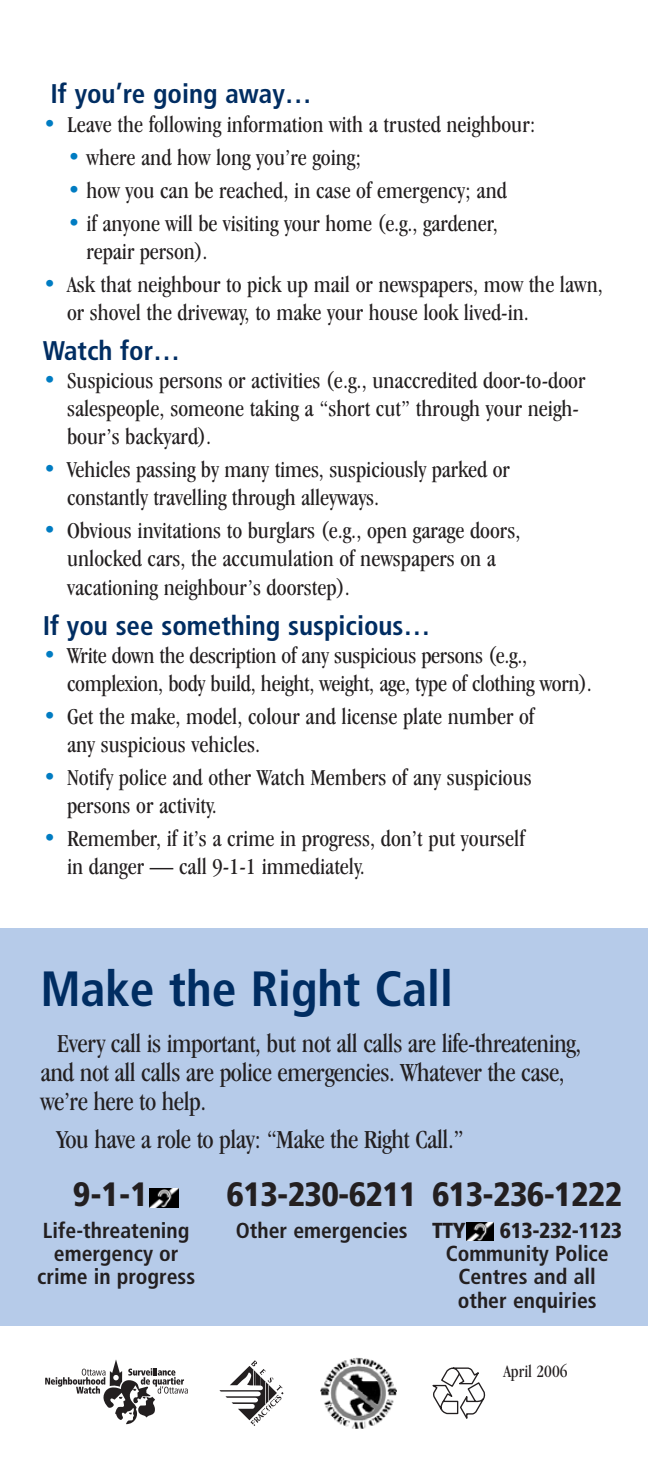
<style>
.page{position:relative;width:648px;height:1458px;background:#fff}
.page>*{position:absolute;margin:0;border:0;box-sizing:border-box;transform-origin:0 0}
.t1{font:700 condensed 49.5px "Frutiger";color:#002d62}
.t2{font:900 condensed 33.75px "Frutiger";letter-spacing:-.02em;color:#231f20}
.t3{font:condensed 27px/29.2px "Garamond IT Cby BT";letter-spacing:-.015em;color:#231f20}
.t4{font:700 condensed 27px "Frutiger";color:#002d62}
.t5{font:condensed 23.62px/28.1px "Garamond IT Cby BT";color:#231f20}
.t6{font:700 condensed 21.6px/23.2px "Frutiger";color:#231f20;text-align:center}
.t7{font:900 condensed 21.6px "Frutiger";letter-spacing:-.02em;color:#231f20}
.t8{font:condensed 18px "Garamond IT Cby BT";color:#231f20}
.s1{color:#007cc2}
</style>
<div class="page">
<div style="left:0;top:929px;width:648px;height:397px;background:#b6cbe9"></div>
<hr style="left:0;top:296px;width:1px;height:1162px;background:#fff">
<svg style="left:432px;top:1367px;width:54px;height:52px"></svg>
<img style="left:467px;top:1223px;width:27px;height:18px">
<img style="left:320px;top:1357px;width:76px;height:72px">
<svg style="left:219px;top:1360px;width:65px;height:66px"></svg>
<svg style="left:45px;top:1359px;width:143px;height:65px"></svg>
<img style="left:149px;top:1189px;width:29px;height:19px">
<p class="t4" style="left:50px;top:83px;width:263px">If you’re going away…</p>
<p class="t5" style="left:43px;top:112px;width:494px"><span class="s1">•</span> Leave the following information with a trusted neighbour:</p>
<p class="t5" style="left:67px;top:145px;width:296px"><span class="s1">•</span> where and how long you’re going;</p>
<p class="t5" style="left:67px;top:178px;width:441px"><span class="s1">•</span> how you can be reached, in case of emergency; and</p>
<p class="t5" style="left:87px;top:211px;width:413px;text-indent:-20px"><span class="s1">•</span> if anyone will be visiting your home (e.g., gardener, repair person).</p>
<p class="t5" style="left:67px;top:272px;width:537px;text-indent:-24px"><span class="s1">•</span> Ask that neighbour to pick up mail or newspapers, mow the lawn, or shovel the driveway, to make your house look lived-in.</p>
<p class="t4" style="left:43px;top:340px;width:139px">Watch for…</p>
<p class="t5" style="left:67px;top:368px;width:520px;text-indent:-24px"><span class="s1">•</span> Suspicious persons or activities (e.g., unaccredited door-to-door salespeople, someone taking a “short cut” through your neigh&shy;bour’s backyard).</p>
<p class="t5" style="left:67px;top:458px;width:444px;text-indent:-24px"><span class="s1">•</span> Vehicles passing by many times, suspiciously parked or constantly travelling through alleyways.</p>
<p class="t5" style="left:67px;top:519px;width:455px;text-indent:-24px"><span class="s1">•</span> Obvious invitations to burglars (e.g., open garage doors, unlocked cars, the accumulation of newspapers on a vacationing neighbour’s doorstep).</p>
<p class="t4" style="left:43px;top:614px;width:389px">If you see something suspicious…</p>
<p class="t5" style="left:67px;top:643px;width:527px;text-indent:-24px"><span class="s1">•</span> Write down the description of any suspicious persons (e.g., complexion, body build, height, weight, age, type of clothing worn).</p>
<p class="t5" style="left:67px;top:704px;width:469px;text-indent:-24px"><span class="s1">•</span> Get the make, model, colour and license plate number of any suspicious vehicles.</p>
<p class="t5" style="left:67px;top:765px;width:466px;text-indent:-24px"><span class="s1">•</span> Notify police and other Watch Members of any suspicious persons or activity.</p>
<p class="t5" style="left:67px;top:826px;width:459px;text-indent:-24px"><span class="s1">•</span> Remember, if it’s a crime in progress, don’t put yourself in danger — call 9-1-1 immediately.</p>
<h1 class="t1" style="left:40px;top:969px;width:414px">Make the Right Call</h1>
<p class="t3" style="left:40px;top:1031px;width:542px;text-indent:16px">Every call is important, but not all calls are life-threatening, and not all calls are police emergencies. Whatever the case, we’re here to help.</p>
<p class="t3" style="left:57px;top:1127px;width:409px">You have a role to play: “Make the Right Call.”</p>
<h2 class="t2" style="left:73px;top:1181px;width:77px">9-1-1</h2>
<p class="t6" style="left:37px;top:1220px;width:159px">Life-threatening emergency or crime in progress</p>
<h2 class="t2" style="left:227px;top:1181px;width:192px">613-230-6211</h2>
<p class="t6" style="left:236px;top:1220px;width:174px">Other emergencies</p>
<h2 class="t2" style="left:432px;top:1181px;width:192px">613-236-1222</h2>
<p class="t7" style="left:432px;top:1222px;width:35px">TTY</p>
<p class="t7" style="left:500px;top:1222px;width:124px">613-232-1123</p>
<p class="t6" style="left:446px;top:1244px;width:165px">Community Police<br>Centres and all other enquiries</p>
<p class="t8" style="left:503px;top:1364px;width:66px">April 2006</p>
</div>
